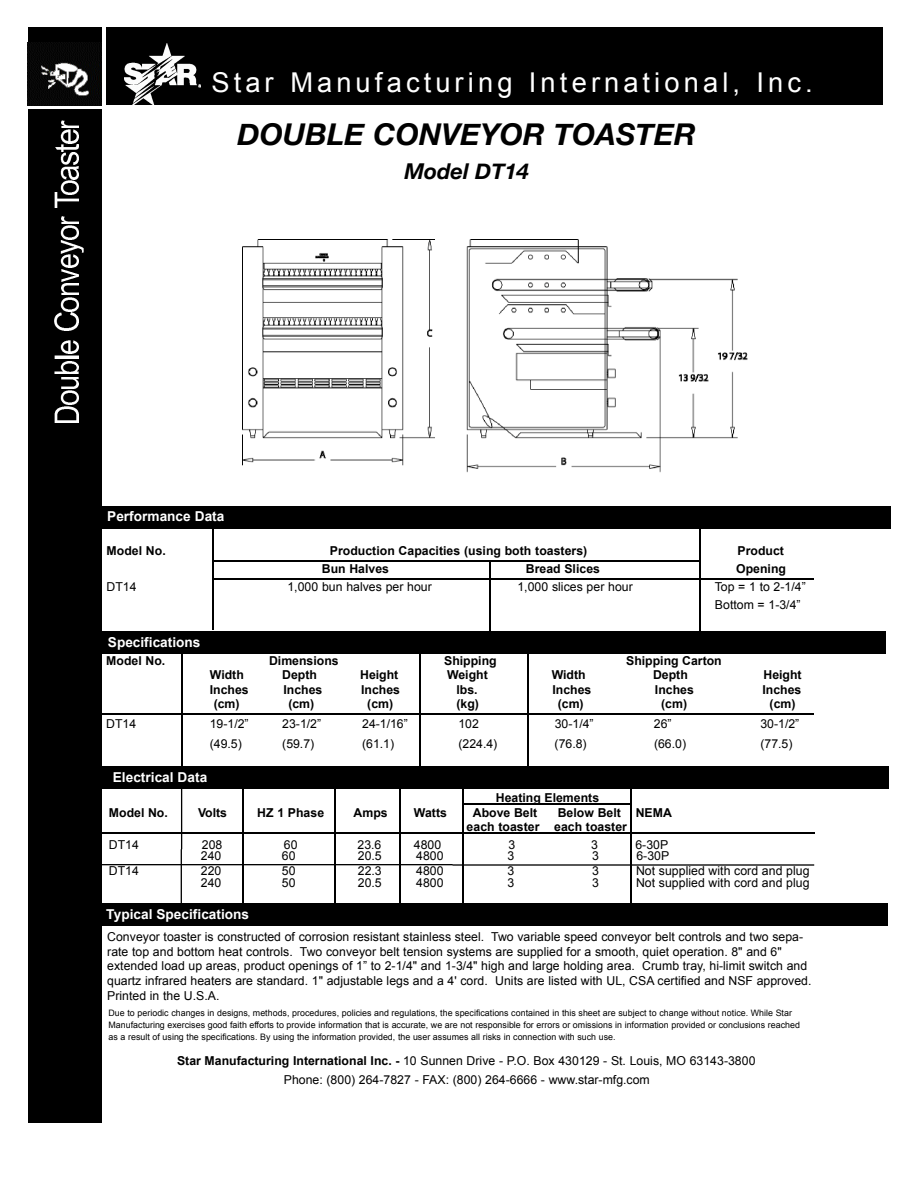
<style>
.page{position:relative;width:918px;height:1188px;background:#fff}
.page>*{position:absolute;margin:0;border:0;box-sizing:border-box;transform-origin:0 0}
.t1{font:italic 700 30px "Helvetica Neue";color:#000}
.t2{font:27.3px "Arial";letter-spacing:.15em;color:#fff}
.t3{font:italic 700 21.9px "Helvetica Neue";color:#000}
.t4{font:700 13.65px "Arial";color:#fff}
.t5{font:12.3px/14.7px "Arial";color:#000}
.t6{font:700 12.3px/13.8px "Arial";color:#000}
.t7{font:8.85px/12.3px "Arial";color:#000}
.s1{font-weight:700}
</style>
<div class="page">
<div style="left:107px;top:28px;width:776px;height:77px;background:#000"></div>
<div style="left:28px;top:28px;width:74px;height:77px;background:#000"></div>
<img style="left:28px;top:42px;width:74px;height:63px">
<img style="left:125px;top:43px;width:76px;height:62px">
<div style="left:102px;top:507px;width:789px;height:22px;background:#000"></div>
<div style="left:61px;top:631px;width:825px;height:23px;background:#000"></div>
<div style="left:62px;top:766px;width:827px;height:23px;background:#000"></div>
<hr style="left:93px;top:714px;width:721px;height:1px;background:#000">
<hr style="left:181px;top:652px;width:1px;height:118px;background:#000">
<hr style="left:420px;top:652px;width:1px;height:120px;background:#000">
<hr style="left:527px;top:651px;width:2px;height:122px;background:#000">
<svg style="left:102px;top:789px;width:712px;height:115px"></svg>
<hr style="left:242px;top:786px;width:2px;height:130px;background:#000">
<hr style="left:334px;top:779px;width:2px;height:135px;background:#000">
<hr style="left:400px;top:784px;width:1px;height:127px;background:#000">
<hr style="left:212px;top:527px;width:1px;height:103px;background:#000">
<hr style="left:213px;top:561px;width:488px;height:1px;background:#000">
<hr style="left:489px;top:563px;width:2px;height:72px;background:#000">
<hr style="left:699px;top:525px;width:1px;height:112px;background:#000">
<img style="left:242px;top:239px;width:506px;height:234px">
<div style="left:56px;top:904px;width:831px;height:22px;background:#000"></div>
<hr style="left:212px;top:579px;width:602px;height:1px;background:#000">
<div style="left:28px;top:109px;width:74px;height:1013px;background:#000"></div>
<img style="left:54px;top:406px;width:24px;height:17px">
<img style="left:60px;top:391px;width:18px;height:13px">
<img style="left:61px;top:377px;width:17px;height:11px">
<img style="left:54px;top:362px;width:24px;height:12px">
<img style="left:54px;top:356px;width:24px;height:3px">
<img style="left:60px;top:340px;width:18px;height:14px">
<img style="left:54px;top:313px;width:24px;height:17px">
<img style="left:60px;top:298px;width:18px;height:13px">
<img style="left:61px;top:284px;width:17px;height:11px">
<img style="left:60px;top:254px;width:18px;height:28px">
<img style="left:60px;top:241px;width:24px;height:12px">
<img style="left:60px;top:226px;width:18px;height:13px">
<img style="left:61px;top:216px;width:17px;height:8px">
<img style="left:54px;top:181px;width:24px;height:27px">
<img style="left:60px;top:167px;width:18px;height:12px">
<img style="left:60px;top:153px;width:18px;height:11px">
<img style="left:55px;top:145px;width:23px;height:6px">
<img style="left:60px;top:130px;width:18px;height:13px">
<img style="left:61px;top:120px;width:17px;height:8px">
<h2 class="t2" style="left:211px;top:67px;width:603px">Star Manufacturing International, Inc.</h2>
<h1 class="t1" style="left:238px;top:116px;width:460px">DOUBLE CONVEYOR TOASTER</h1>
<h3 class="t3" style="left:404px;top:158px;width:126px">Model DT14</h3>
<p class="t4" style="left:107px;top:509px;width:119px">Performance Data</p>
<p class="t6" style="left:107px;top:544px;width:61px">Model No.</p>
<p class="t6" style="left:330px;top:544px;width:259px">Production Capacities (using both toasters)</p>
<p class="t6" style="left:738px;top:544px;width:48px">Product</p>
<p class="t6" style="left:322px;top:562px;width:69px">Bun Halves</p>
<p class="t6" style="left:526px;top:562px;width:76px">Bread Slices</p>
<p class="t6" style="left:736px;top:562px;width:51px">Opening</p>
<p class="t5" style="left:107px;top:580px;width:32px">DT14</p>
<p class="t5" style="left:287px;top:580px;width:146px">1,000 bun halves per hour</p>
<p class="t5" style="left:517px;top:580px;width:117px">1,000 slices per hour</p>
<p class="t5" style="left:715px;top:578px;width:92px;line-height:17.7px">Top = 1 to 2-1/4”<br>Bottom = 1-3/4”</p>
<p class="t4" style="left:108px;top:635px;width:94px">Specifications</p>
<p class="t6" style="left:106px;top:653px;width:61px">Model No.</p>
<p class="t6" style="left:269px;top:653px;width:71px">Dimensions</p>
<p class="t6" style="left:444px;top:653px;width:54px">Shipping</p>
<p class="t6" style="left:626px;top:653px;width:97px">Shipping Carton</p>
<p class="t6" style="left:210px;top:668px;width:36px">Width</p>
<p class="t6" style="left:282px;top:668px;width:36px">Depth</p>
<p class="t6" style="left:360px;top:668px;width:40px">Height</p>
<p class="t6" style="left:447px;top:668px;width:42px">Weight</p>
<p class="t6" style="left:552px;top:668px;width:36px">Width</p>
<p class="t6" style="left:653px;top:668px;width:36px">Depth</p>
<p class="t6" style="left:763px;top:668px;width:40px">Height</p>
<p class="t6" style="left:210px;top:683px;width:40px">Inches</p>
<p class="t6" style="left:284px;top:683px;width:40px">Inches</p>
<p class="t6" style="left:361px;top:683px;width:40px">Inches</p>
<p class="t6" style="left:456px;top:683px;width:23px">lbs.</p>
<p class="t6" style="left:553px;top:683px;width:40px">Inches</p>
<p class="t6" style="left:655px;top:683px;width:40px">Inches</p>
<p class="t6" style="left:763px;top:683px;width:40px">Inches</p>
<p class="t6" style="left:214px;top:697px;width:27px">(cm)</p>
<p class="t6" style="left:288px;top:697px;width:27px">(cm)</p>
<p class="t6" style="left:367px;top:697px;width:27px">(cm)</p>
<p class="t6" style="left:456px;top:697px;width:24px">(kg)</p>
<p class="t6" style="left:558px;top:697px;width:27px">(cm)</p>
<p class="t6" style="left:661px;top:697px;width:27px">(cm)</p>
<p class="t6" style="left:770px;top:697px;width:27px">(cm)</p>
<p class="t5" style="left:106px;top:717px;width:32px">DT14</p>
<p class="t5" style="left:210px;top:717px;width:40px">19-1/2”</p>
<p class="t5" style="left:282px;top:717px;width:40px">23-1/2”</p>
<p class="t5" style="left:362px;top:717px;width:47px">24-1/16”</p>
<p class="t5" style="left:458px;top:717px;width:22px">102</p>
<p class="t5" style="left:555px;top:717px;width:40px">30-1/4”</p>
<p class="t5" style="left:654px;top:717px;width:19px">26”</p>
<p class="t5" style="left:760px;top:717px;width:40px">30-1/2”</p>
<p class="t5" style="left:210px;top:736px;width:34px">(49.5)</p>
<p class="t5" style="left:282px;top:736px;width:34px">(59.7)</p>
<p class="t5" style="left:362px;top:736px;width:34px">(61.1)</p>
<p class="t5" style="left:458px;top:736px;width:40px">(224.4)</p>
<p class="t5" style="left:555px;top:736px;width:34px">(76.8)</p>
<p class="t5" style="left:654px;top:736px;width:34px">(66.0)</p>
<p class="t5" style="left:760px;top:736px;width:34px">(77.5)</p>
<p class="t4" style="left:113px;top:770px;width:96px">Electrical Data</p>
<p class="t6" style="left:496px;top:791px;width:105px">Heating Elements</p>
<p class="t6" style="left:109px;top:806px;width:61px">Model No.</p>
<p class="t6" style="left:198px;top:806px;width:31px">Volts</p>
<p class="t6" style="left:257px;top:806px;width:68px">HZ 1 Phase</p>
<p class="t6" style="left:354px;top:806px;width:36px">Amps</p>
<p class="t6" style="left:414px;top:806px;width:35px">Watts</p>
<p class="t6" style="left:473px;top:806px;width:66px">Above Belt</p>
<p class="t6" style="left:467px;top:806px;width:207px;text-indent:91px">Below Belt NEMA each toaster each toaster</p>
<p class="t5" style="left:109px;top:837px;width:32px">DT14</p>
<p class="t5" style="left:202px;top:837px;width:22px">208</p>
<p class="t5" style="left:284px;top:837px;width:15px">60</p>
<p class="t5" style="left:358px;top:837px;width:25px">23.6</p>
<p class="t5" style="left:414px;top:837px;width:29px">4800</p>
<p class="t5" style="left:509px;top:837px;width:8px">3</p>
<p class="t5" style="left:591px;top:837px;width:8px">3</p>
<p class="t5" style="left:635px;top:837px;width:34px">6-30P</p>
<p class="t5" style="left:201px;top:848px;width:22px">240</p>
<p class="t5" style="left:282px;top:848px;width:15px">60</p>
<p class="t5" style="left:358px;top:848px;width:25px">20.5</p>
<p class="t5" style="left:416px;top:848px;width:29px">4800</p>
<p class="t5" style="left:508px;top:848px;width:8px">3</p>
<p class="t5" style="left:592px;top:848px;width:8px">3</p>
<p class="t5" style="left:636px;top:848px;width:34px">6-30P</p>
<p class="t5" style="left:109px;top:864px;width:32px">DT14</p>
<p class="t5" style="left:201px;top:864px;width:22px">220</p>
<p class="t5" style="left:282px;top:864px;width:15px">50</p>
<p class="t5" style="left:358px;top:864px;width:25px">22.3</p>
<p class="t5" style="left:416px;top:864px;width:29px">4800</p>
<p class="t5" style="left:508px;top:864px;width:8px">3</p>
<p class="t5" style="left:592px;top:864px;width:8px">3</p>
<p class="t5" style="left:636px;top:864px;width:175px">Not supplied with cord and plug</p>
<p class="t5" style="left:201px;top:875px;width:22px">240</p>
<p class="t5" style="left:282px;top:875px;width:15px">50</p>
<p class="t5" style="left:358px;top:875px;width:25px">20.5</p>
<p class="t5" style="left:416px;top:875px;width:29px">4800</p>
<p class="t5" style="left:508px;top:875px;width:8px">3</p>
<p class="t5" style="left:592px;top:875px;width:8px">3</p>
<p class="t5" style="left:636px;top:875px;width:175px">Not supplied with cord and plug</p>
<p class="t4" style="left:106px;top:907px;width:144px">Typical Specifications</p>
<p class="t5" style="left:107px;top:929px;width:706px">Conveyor toaster is constructed of corrosion resistant stainless steel. Two variable speed conveyor belt controls and two sepa&shy;rate top and bottom heat controls. Two conveyor belt tension systems are supplied for a smooth, quiet operation. 8" and 6" extended load up areas, product openings of 1” to 2-1/4" and 1-3/4" high and large holding area. Crumb tray, hi-limit switch and quartz infrared heaters are standard. 1" adjustable legs and a 4' cord. Units are listed with UL, CSA certified and NSF approved.<br>Printed in the U.S.A.</p>
<p class="t7" style="left:109px;top:1006px;width:693px">Due to periodic changes in designs, methods, procedures, policies and regulations, the specifications contained in this sheet are subject to change without notice. While Star<br>Manufacturing exercises good faith efforts to provide information that is accurate, we are not responsible for errors or omissions in information provided or conclusions reached as a result of using the specifications. By using the information provided, the user assumes all risks in connection with such use.</p>
<p class="t5" style="left:177px;top:1053px;width:580px"><span class="s1">Star Manufacturing International Inc. -</span> 10 Sunnen Drive - P.O. Box 430129 - St. Louis, MO 63143-3800</p>
<p class="t5" style="left:284px;top:1072px;width:367px">Phone: (800) 264-7827 - FAX: (800) 264-6666 - www.star-mfg.com</p>
</div>
